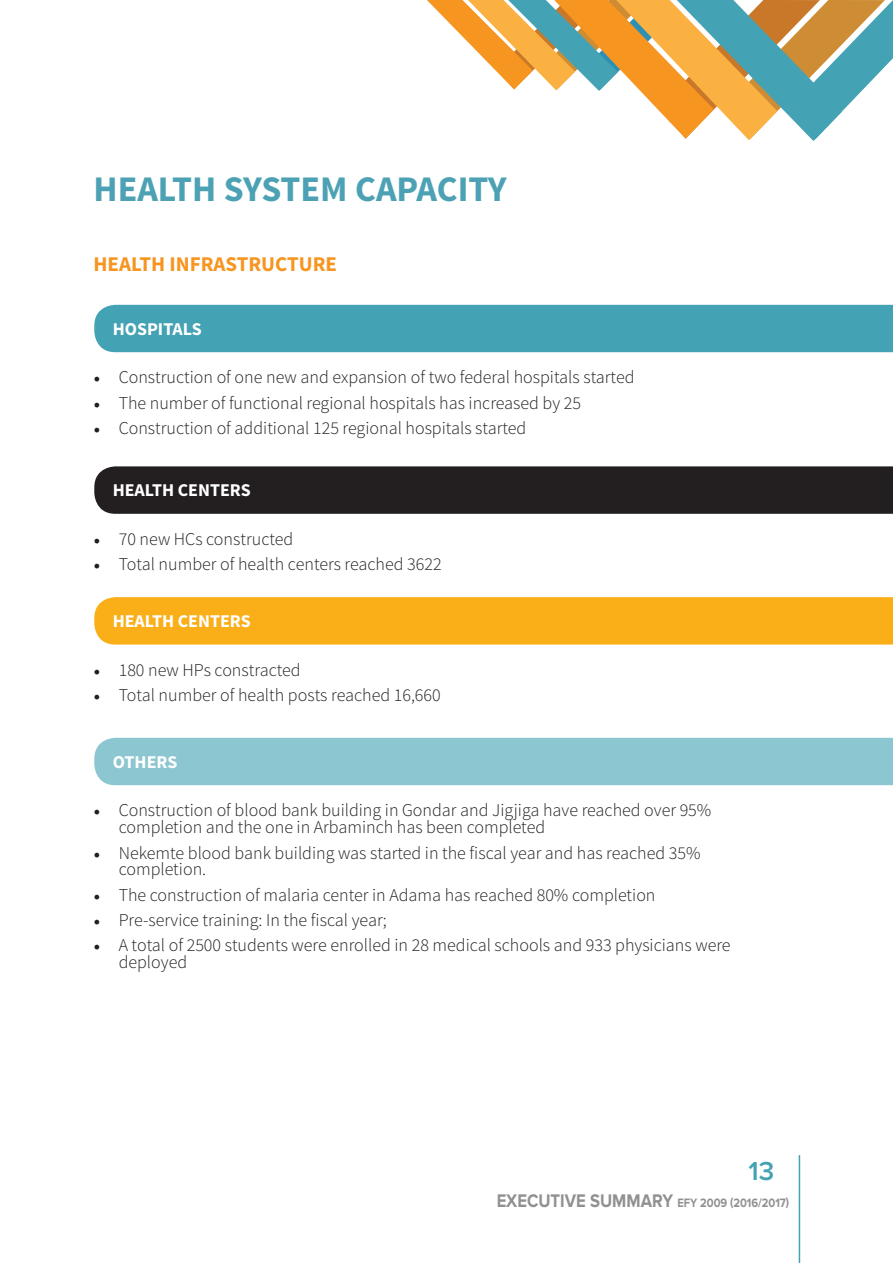
<style>
.page{position:relative;width:893px;height:1263px;background:#fff}
.page>*{position:absolute;margin:0;border:0;box-sizing:border-box;transform-origin:0 0}
.t1{font:700 36px "Source Sans Pro";color:#4ca2b4}
.t2{font:600 27px "Proxima Nova A";color:#43a2b3}
.t3{font:700 21px "Source Sans Pro";color:#f79521}
.t4{font:300 18px/16.8px "Source Sans Pro";color:#231f20}
.t5{font:700 18px "Source Sans Pro";color:#fff}
.t6{font:700 12.6px "Proxima Nova A";color:#231f20;scale:.88 1}
.s1{font-family:"Minion Pro";font-weight:400}
.s2{font-size:18.9px}
</style>
<div class="page">
<hr style="left:799px;top:1155px;width:1px;height:108px;background:#43a2b3">
<svg style="left:427px;top:0;width:466px;height:141px"></svg>
<div style="left:94px;top:305px;width:799px;height:47px;background:#43a2b3"></div>
<div style="left:94px;top:466px;width:799px;height:48px;background:#231f20"></div>
<div style="left:94px;top:597px;width:799px;height:47px;background:#faaf18"></div>
<div style="left:94px;top:738px;width:799px;height:47px;background:#8cc6d0"></div>
<h1 class="t1" style="left:94px;top:166px;width:415px">HEALTH SYSTEM CAPACITY</h1>
<p class="t3" style="left:94px;top:250px;width:245px">HEALTH INFRASTRUCTURE</p>
<p class="t5" style="left:113px;top:317px;width:90px">HOSPITALS</p>
<p class="t4" style="left:94px;top:369px;width:542px"><span class="s1">•</span> Construction of one new and expansion of two federal hospitals started</p>
<p class="t4" style="left:94px;top:394px;width:489px"><span class="s1">•</span> The number of functional regional hospitals has increased by 25</p>
<p class="t4" style="left:94px;top:420px;width:434px"><span class="s1">•</span> Construction of additional 125 regional hospitals started</p>
<p class="t5" style="left:113px;top:479px;width:139px">HEALTH CENTERS</p>
<p class="t4" style="left:94px;top:531px;width:201px"><span class="s1">•</span> 70 new HCs constructed</p>
<p class="t4" style="left:94px;top:556px;width:350px"><span class="s1">•</span> Total number of health centers reached 3622</p>
<p class="t5" style="left:113px;top:609px;width:139px">HEALTH CENTERS</p>
<p class="t4" style="left:94px;top:661px;width:209px"><span class="s1">•</span> 180 new HPs constracted</p>
<p class="t4" style="left:94px;top:687px;width:349px"><span class="s1">•</span> Total number of health posts reached 16,660</p>
<p class="t5" style="left:113px;top:750px;width:66px">OTHERS</p>
<p class="t4" style="left:119px;top:802px;width:594px;text-indent:-25px"><span class="s1">•</span> Construction of blood bank building in Gondar and Jigjiga have reached over 95% completion and the one in Arbaminch has been completed</p>
<p class="t4" style="left:119px;top:844px;width:583px;text-indent:-25px"><span class="s1">•</span> Nekemte blood bank building was started in the fiscal year and has reached 35% completion.</p>
<p class="t4" style="left:94px;top:886px;width:563px"><span class="s1">•</span> The construction of malaria center in Adama has reached 80% completion</p>
<p class="t4" style="left:94px;top:911px;width:295px"><span class="s1">•</span> Pre-service training: In the fiscal year;</p>
<p class="t4" style="left:119px;top:937px;width:613px;text-indent:-25px"><span class="s1">•</span> A total of 2500 students were enrolled in 28 medical schools and 933 physicians were deployed</p>
<h2 class="t2" style="left:748px;top:1155px;width:27px">13</h2>
<p class="t6" style="left:497px;top:1196px;width:334px"><span class="s2">EXECUTIVE SUMMARY</span> EFY 2009 (2016/2017)</p>
</div>
